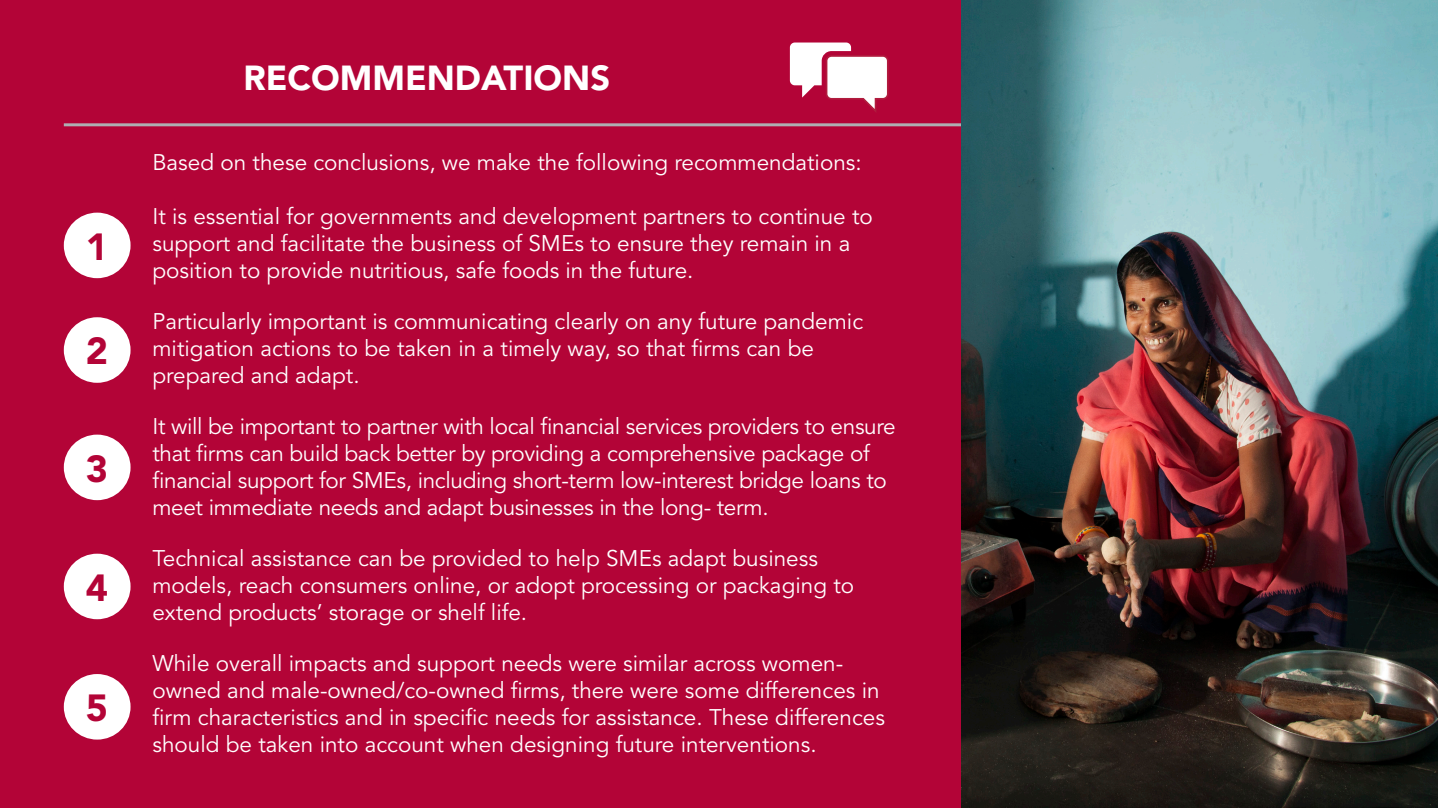
<style>
.page{position:relative;width:1438px;height:808px;background:#fff}
.page>*{position:absolute;margin:0;border:0;box-sizing:border-box;transform-origin:0 0}
.t1{font:900 37.5px "Avenir LT Std";color:#b30437}
.t2{font:900 34.5px "Avenir LT Std";color:#fff}
.t3{font:22.5px/27px "Avenir LT Std";color:#fff}
</style>
<div class="page">
<div style="left:0;top:0;width:1437px;height:808px;background:#b30437"></div>
<div style="left:64px;top:213px;width:66px;height:65px;background:#fff;border-radius:50%"></div>
<div style="left:64px;top:317px;width:66px;height:66px;background:#fff;border-radius:50%"></div>
<div style="left:64px;top:435px;width:66px;height:65px;background:#fff;border-radius:50%"></div>
<div style="left:64px;top:554px;width:66px;height:65px;background:#fff;border-radius:50%"></div>
<svg style="left:789px;top:43px;width:100px;height:69px"></svg>
<hr style="left:64px;top:123px;width:1310px;height:3px;background:#aeafb3">
<img style="left:961px;top:0;width:476px;height:808px">
<div style="left:64px;top:674px;width:66px;height:65px;background:#fff;border-radius:50%"></div>
<p class="t1" style="left:86px;top:224px;width:24px">1</p>
<p class="t1" style="left:86px;top:328px;width:24px">2</p>
<p class="t1" style="left:86px;top:446px;width:24px">3</p>
<p class="t1" style="left:86px;top:565px;width:24px">4</p>
<p class="t1" style="left:86px;top:685px;width:24px">5</p>
<p class="t2" style="left:243px;top:57px;width:368px">RECOMMENDATIONS</p>
<p class="t3" style="left:152px;top:149px;width:710px">Based on these conclusions, we make the following recommendations:</p>
<p class="t3" style="left:152px;top:203px;width:721px">It is essential for governments and development partners to continue to support and facilitate the business of SMEs to ensure they remain in a position to provide nutritious, safe foods in the future.</p>
<p class="t3" style="left:152px;top:308px;width:712px">Particularly important is communicating clearly on any future pandemic mitigation actions to be taken in a timely way, so that firms can be prepared and adapt.</p>
<p class="t3" style="left:152px;top:413px;width:744px">It will be important to partner with local financial services providers to ensure that firms can build back better by providing a comprehensive package of financial support for SMEs, including short-term low-interest bridge loans to meet immediate needs and adapt businesses in the long- term.</p>
<p class="t3" style="left:152px;top:545px;width:703px">Technical assistance can be provided to help SMEs adapt business models, reach consumers online, or adopt processing or packaging to extend products’ storage or shelf life.</p>
<p class="t3" style="left:152px;top:650px;width:734px">While overall impacts and support needs were similar across women&shy;owned and male-owned/co-owned firms, there were some differences in firm characteristics and in specific needs for assistance. These differences should be taken into account when designing future interventions.</p>
</div>
